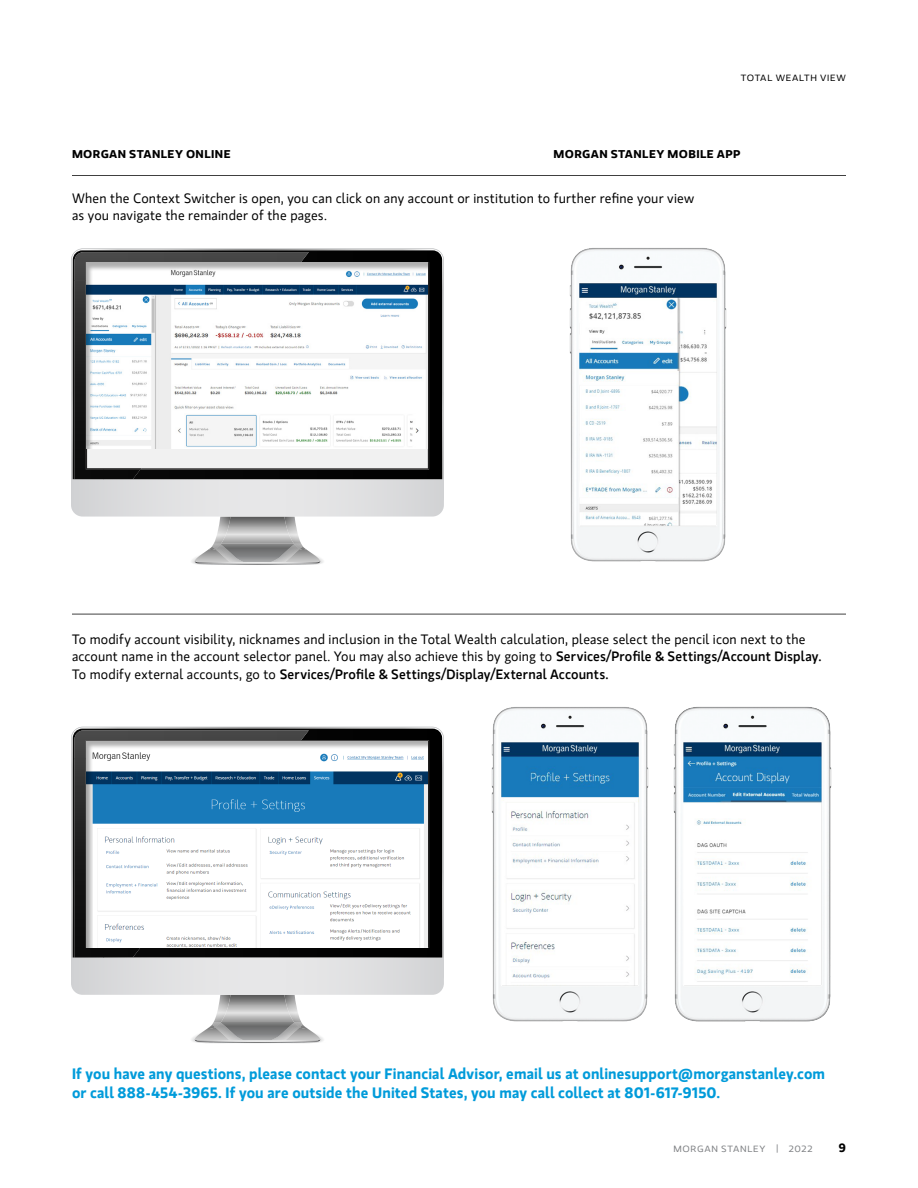
<style>
.page{position:relative;width:918px;height:1188px;background:#fff}
.page>*{position:absolute;margin:0;border:0;box-sizing:border-box;transform-origin:0 0}
.t1{font:700 15px/19.5px "MS Gloriola II Std";letter-spacing:.01em;color:#009bda}
.t2{font:13.5px/18px "MS Gloriola II Std";letter-spacing:.015em;color:#000}
.t3{font:700 12px "MS Gloriola II Std";color:#000}
.t4{font:700 11.25px "MS Gloriola II Std";letter-spacing:.03em;color:#000;scale:1.1 1}
.t5{font:9px "MS Gloriola II Std";letter-spacing:.07em;color:#808285;scale:1.1 1}
.t6{font:9px "MS Gloriola II Std";letter-spacing:.075em;color:#000;scale:1.1 1}
.s1{font-weight:500}
</style>
<div class="page">
<div style="left:73px;top:250px;width:369px;height:229px;background:#020202"></div>
<img style="left:74px;top:252px;width:235px;height:28px">
<img style="left:74px;top:280px;width:29px;height:199px">
<img style="left:103px;top:472px;width:38px;height:7px">
<svg style="left:71px;top:479px;width:373px;height:86px"></svg>
<svg style="left:87px;top:262px;width:343px;height:210px"></svg>
<hr style="left:72px;top:175px;width:774px;height:1px;background:#000">
<div style="left:73px;top:729px;width:369px;height:228px;background:#010101"></div>
<img style="left:74px;top:730px;width:235px;height:29px">
<img style="left:74px;top:759px;width:29px;height:198px">
<img style="left:103px;top:950px;width:38px;height:7px">
<svg style="left:71px;top:957px;width:373px;height:86px"></svg>
<svg style="left:87px;top:740px;width:343px;height:210px"></svg>
<hr style="left:72px;top:614px;width:774px;height:1px;background:#000">
<img style="left:569px;top:248px;width:158px;height:314px">
<img style="left:491px;top:707px;width:158px;height:315px">
<img style="left:673px;top:706px;width:159px;height:316px">
<p class="t6" style="left:741px;top:72px;width:97px">TOTAL WEALTH VIEW</p>
<p class="t4" style="left:72px;top:146px;width:146px">MORGAN STANLEY ONLINE</p>
<p class="t4" style="left:553px;top:146px;width:171px">MORGAN STANLEY MOBILE APP</p>
<p class="t2" style="left:72px;top:188px;width:624px">When the Context Switcher is open, you can click on any account or institution to further refine your view as you navigate the remainder of the pages.</p>
<p class="t2" style="left:72px;top:629px;width:751px">To modify account visibility, nicknames and inclusion in the Total Wealth calculation, please select the pencil icon next to the account name in the account selector panel. You may also achieve this by going to <span class="s1">Services/Profile &amp; Settings/Account Display.<br></span>To modify external accounts, go to <span class="s1">Services/Profile &amp; Settings/Display/External Accounts.</span></p>
<p class="t1" style="left:72px;top:1063px;width:755px">If you have any questions, please contact your Financial Advisor, email us at onlinesupport@morganstanley.com or call 888-454-3965. If you are outside the United States, you may call collect at 801-617-9150.</p>
<p class="t5" style="left:673px;top:1143px;width:128px">MORGAN STANLEY | 2022</p>
<p class="t3" style="left:839px;top:1139px;width:9px">9</p>
</div>
